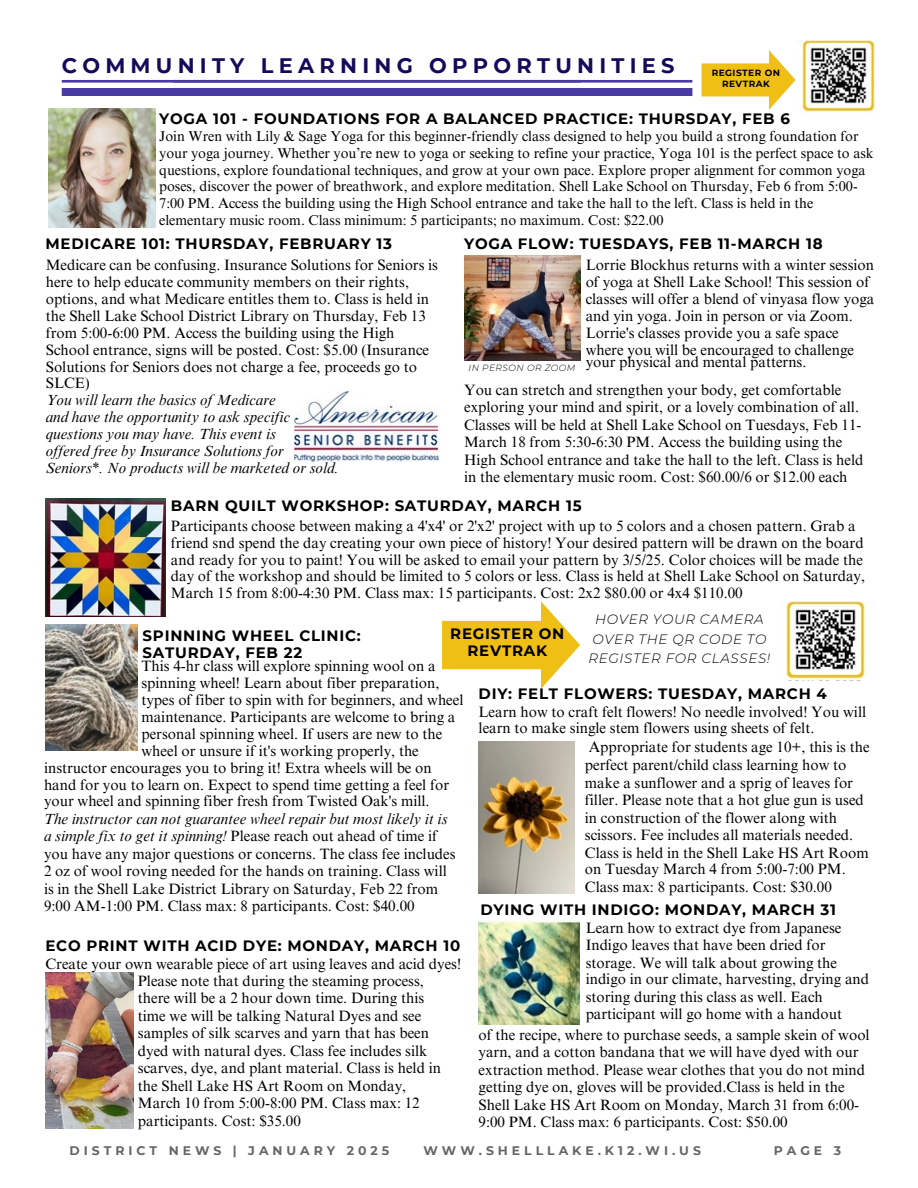
<style>
.page{position:relative;width:918px;height:1188px;background:#fff}
.page>*{position:absolute;margin:0;border:0;box-sizing:border-box;transform-origin:0 0}
.t1{font:700 21px "Montserrat";letter-spacing:.25em;color:#150959}
.t2{font:15px/17.4px "Times NRMT Pro";color:#000}
.t3{font:700 15px/16.8px "Montserrat";letter-spacing:.05em;color:#000}
.t4{font:italic 15px/16.8px "Times NRMT Pro";color:#000}
.t5{font:14.25px/16.8px "Times NRMT Pro";color:#000}
.t6{font:italic 300 13.5px/19.2px "Montserrat";letter-spacing:.05em;color:#000;text-align:center}
.t7{font:700 12.45px "Montserrat";letter-spacing:.32em;color:#666}
.t8{font:700 9px/11.2px "Montserrat";letter-spacing:.05em;color:#000;text-align:center}
.t9{font:italic 300 9px "Montserrat";letter-spacing:.05em;color:#000}
.s1{font-style:italic}
</style>
<div class="page">
<svg style="left:62px;top:80px;width:630px;height:16px"></svg>
<img style="left:46px;top:972px;width:87px;height:157px">
<img style="left:464px;top:256px;width:116px;height:104px">
<img style="left:46px;top:625px;width:92px;height:126px">
<img style="left:46px;top:499px;width:119px;height:118px">
<img style="left:479px;top:921px;width:101px;height:103px">
<img style="left:479px;top:742px;width:95px;height:152px">
<img style="left:294px;top:392px;width:144px;height:69px">
<img style="left:48px;top:108px;width:107px;height:120px">
<img style="left:785px;top:601px;width:81px;height:79px">
<img style="left:801px;top:41px;width:75px;height:72px">
<svg style="left:442px;top:601px;width:138px;height:88px"></svg>
<svg style="left:702px;top:50px;width:94px;height:60px"></svg>
<h1 class="t1" style="left:62px;top:52px;width:614px">COMMUNITY LEARNING OPPORTUNITIES</h1>
<p class="t8" style="left:712px;top:67px;width:70px">REGISTER ON<br>REVTRAK</p>
<p class="t3" style="left:159px;top:110px;width:632px">YOGA 101 - FOUNDATIONS FOR A BALANCED PRACTICE: THURSDAY, FEB 6</p>
<p class="t5" style="left:159px;top:129px;width:716px">Join Wren with Lily &amp; Sage Yoga for this beginner-friendly class designed to help you build a strong foundation for your yoga journey. Whether you’re new to yoga or seeking to refine your practice, Yoga 101 is the perfect space to ask questions, explore foundational techniques, and grow at your own pace. Explore proper alignment for common yoga poses, discover the power of breathwork, and explore meditation. Shell Lake School on Thursday, Feb 6 from 5:00- 7:00 PM. Access the building using the High School entrance and take the hall to the left. Class is held in the elementary music room. Class minimum: 5 participants; no maximum. Cost: $22.00</p>
<p class="t3" style="left:464px;top:235px;width:360px">YOGA FLOW: TUESDAYS, FEB 11-MARCH 18</p>
<p class="t3" style="left:46px;top:236px;width:348px">MEDICARE 101: THURSDAY, FEBRUARY 13</p>
<p class="t2" style="left:46px;top:259px;width:394px;line-height:16.8px">Medicare can be confusing. Insurance Solutions for Seniors is here to help educate community members on their rights, options, and what Medicare entitles them to. Class is held in the Shell Lake School District Library on Thursday, Feb 13 from 5:00-6:00 PM. Access the building using the High School entrance, signs will be posted. Cost: $5.00 (Insurance Solutions for Seniors does not charge a fee, proceeds go to SLCE)</p>
<p class="t4" style="left:46px;top:394px;width:295px">You will learn the basics of Medicare<br>and have the opportunity to ask specific questions you may have. This event is<br>offered free by Insurance Solutions for Seniors*. No products will be marketed or sold.</p>
<p class="t2" style="left:586px;top:259px;width:290px;line-height:16.8px">Lorrie Blockhus returns with a winter session of yoga at Shell Lake School! This session of classes will offer a blend of vinyasa flow yoga and yin yoga. Join in person or via Zoom.<br>Lorrie's classes provide you a safe space where you will be encouraged to challenge</p>
<p class="t2" style="left:586px;top:355px;width:222px">your physical and mental patterns.</p>
<p class="t9" style="left:469px;top:363px;width:108px">IN PERSON OR ZOOM</p>
<p class="t2" style="left:464px;top:384px;width:401px">You can stretch and strengthen your body, get comfortable exploring your mind and spirit, or a lovely combination of all.<br>Classes will be held at Shell Lake School on Tuesdays, Feb 11- March 18 from 5:30-6:30 PM. Access the building using the High School entrance and take the hall to the left. Class is held in the elementary music room. Cost: $60.00/6 or $12.00 each</p>
<p class="t3" style="left:171px;top:498px;width:412px">BARN QUILT WORKSHOP: SATURDAY, MARCH 15</p>
<p class="t2" style="left:171px;top:519px;width:696px;line-height:16.8px">Participants choose between making a 4'x4' or 2'x2' project with up to 5 colors and a chosen pattern. Grab a friend snd spend the day creating your own piece of history! Your desired pattern will be drawn on the board and ready for you to paint! You will be asked to email your pattern by 3/5/25. Color choices will be made the day of the workshop and should be limited to 5 colors or less. Class is held at Shell Lake School on Saturday, March 15 from 8:00-4:30 PM. Class max: 15 participants. Cost: 2x2 $80.00 or 4x4 $110.00</p>
<p class="t6" style="left:588px;top:610px;width:183px">HOVER YOUR CAMERA<br>OVER THE QR CODE TO<br>REGISTER FOR CLASSES!</p>
<p class="t3" style="left:450px;top:625px;width:115px;text-align:center">REGISTER ON<br>REVTRAK</p>
<p class="t3" style="left:479px;top:685px;width:350px">DIY: FELT FLOWERS: TUESDAY, MARCH 4</p>
<p class="t3" style="left:143px;top:627px;width:220px">SPINNING WHEEL CLINIC:<br>SATURDAY, FEB 22</p>
<p class="t2" style="left:141px;top:660px;width:296px">This 4-hr class will explore spinning wool on a</p>
<p class="t2" style="left:141px;top:676px;width:300px">spinning wheel! Learn about fiber preparation,</p>
<p class="t2" style="left:141px;top:693px;width:324px">types of fiber to spin with for beginners, and wheel</p>
<p class="t2" style="left:141px;top:710px;width:315px">maintenance. Participants are welcome to bring a</p>
<p class="t2" style="left:141px;top:727px;width:302px">personal spinning wheel. If users are new to the</p>
<p class="t2" style="left:141px;top:744px;width:279px">wheel or unsure if it's working properly, the</p>
<p class="t2" style="left:44px;top:761px;width:389px">instructor encourages you to bring it! Extra wheels will be on</p>
<p class="t2" style="left:44px;top:778px;width:407px">hand for you to learn on. Expect to spend time getting a feel for</p>
<p class="t2" style="left:44px;top:795px;width:387px">your wheel and spinning fiber fresh from Twisted Oak's mill.</p>
<p class="t2" style="left:44px;top:813px;width:413px"><span class="s1">The instructor can not guarantee wheel repair but most likely it is a simple fix to get it spinning!</span> Please reach out ahead of time if you have any major questions or concerns. The class fee includes 2 oz of wool roving needed for the hands on training. Class will is in the Shell Lake District Library on Saturday, Feb 22 from 9:00 AM-1:00 PM. Class max: 8 participants. Cost: $40.00</p>
<p class="t3" style="left:46px;top:937px;width:416px">ECO PRINT WITH ACID DYE: MONDAY, MARCH 10</p>
<p class="t2" style="left:138px;top:957px;width:325px;text-indent:-92px">Create your own wearable piece of art using leaves and acid dyes!<br>Please note that during the steaming process,<br>there will be a 2 hour down time. During this<br>time we will be talking Natural Dyes and see samples of silk scarves and yarn that has been dyed with natural dyes. Class fee includes silk scarves, dye, and plant material. Class is held in the Shell Lake HS Art Room on Monday,<br>March 10 from 5:00-8:00 PM. Class max: 12 participants. Cost: $35.00</p>
<p class="t2" style="left:479px;top:705px;width:389px;line-height:16.8px">Learn how to craft felt flowers! No needle involved! You will learn to make single stem flowers using sheets of felt.</p>
<p class="t2" style="left:585px;top:740px;width:286px">Appropriate for students age 10+, this is the perfect parent/child class learning how to make a sunflower and a sprig of leaves for filler. Please note that a hot glue gun is used in construction of the flower along with scissors. Fee includes all materials needed.<br>Class is held in the Shell Lake HS Art Room on Tuesday March 4 from 5:00-7:00 PM.<br>Class max: 8 participants. Cost: $30.00</p>
<p class="t3" style="left:480px;top:901px;width:357px">DYING WITH INDIGO: MONDAY, MARCH 31</p>
<p class="t2" style="left:586px;top:921px;width:285px">Learn how to extract dye from Japanese Indigo leaves that have been dried for storage. We will talk about growing the indigo in our climate, harvesting, drying and storing during this class as well. Each participant will go home with a handout</p>
<p class="t2" style="left:479px;top:1028px;width:393px">of the recipe, where to purchase seeds, a sample skein of wool yarn, and a cotton bandana that we will have dyed with our extraction method. Please wear clothes that you do not mind getting dye on, gloves will be provided.Class is held in the Shell Lake HS Art Room on Monday, March 31 from 6:00- 9:00 PM. Class max: 6 participants. Cost: $50.00</p>
<p class="t7" style="left:69px;top:1143px;width:321px">DISTRICT NEWS | JANUARY 2025</p>
<p class="t7" style="left:423px;top:1143px;width:279px">WWW.SHELLLAKE.K12.WI.US</p>
<p class="t7" style="left:774px;top:1143px;width:69px">PAGE 3</p>
</div>
